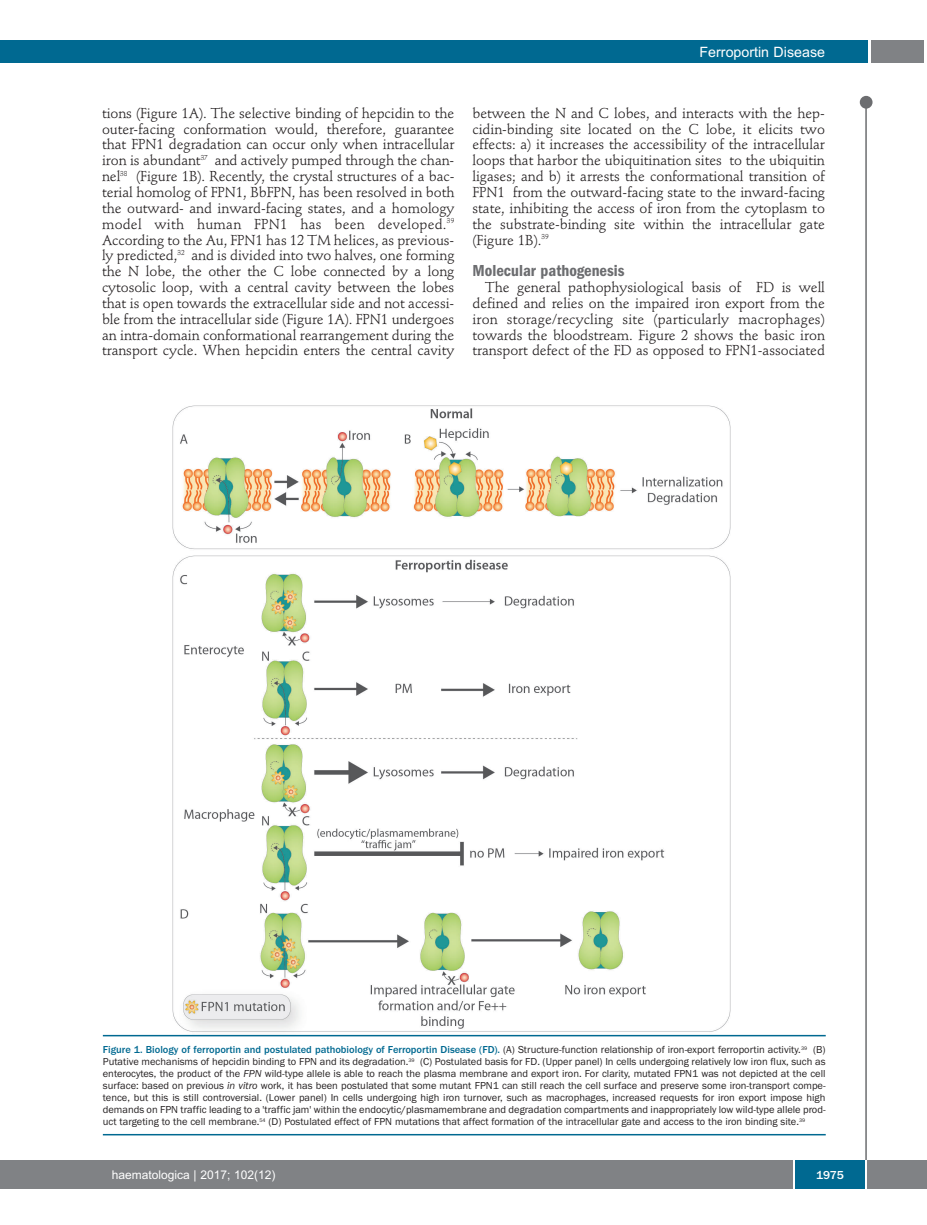
<style>
.page{position:relative;width:927px;height:1225px;background:#fff}
.page>*{position:absolute;margin:0;border:0;box-sizing:border-box;transform-origin:0 0}
.t1{font:600 condensed 16.5px "Franklin Gothic";color:#6c6d70}
.t2{font:14.25px/15.9px "Stempel Schneidler";letter-spacing:-.005em;color:#231f20;text-align:justify}
.t3{font:14.25px "Arial";color:#fff}
.t4{font:12px "Arial";color:#fff}
.t5{font:500 12px "Franklin Gothic";color:#fff}
.t6{font:10.5px/12px "Franklin Gothic";color:#231f20;text-align:justify}
.s1{font-weight:500;color:#006991}
.s2{font-style:italic}
</style>
<div class="page">
<div style="left:860px;top:96px;width:12px;height:13px;background:#6c6d70;border-radius:50%"></div>
<hr style="left:865px;top:98px;width:2px;height:1062px;background:#6c6d70">
<div style="left:871px;top:40px;width:52px;height:22px;background:#808285"></div>
<div style="left:18px;top:40px;width:849px;height:22px;background:#006991"></div>
<div style="left:17px;top:1160px;width:910px;height:28px;background:#808285"></div>
<div style="left:795px;top:1160px;width:70px;height:28px;background:#006991"></div>
<hr style="left:793px;top:1160px;width:2px;height:28px;background:#fff">
<hr style="left:865px;top:1160px;width:2px;height:28px;background:#fff">
<div style="left:0;top:40px;width:19px;height:22px;background:#006991"></div>
<div style="left:0;top:1160px;width:18px;height:28px;background:#808285"></div>
<img style="left:164px;top:405px;width:575px;height:630px">
<hr style="left:103px;top:1035px;width:723px;height:1px;background:#006991">
<hr style="left:103px;top:1134px;width:723px;height:1px;background:#006991">
<p class="t3" style="left:699px;top:44px;width:127px">Ferroportin Disease</p>
<p class="t2" style="left:102px;top:106px;width:354px">tions (Figure 1A). The selective binding of hepcidin to the outer-facing conformation would, therefore, guarantee that FPN1 degradation can occur only when intracellular iron is abundant<sup>37</sup> and actively pumped through the chan&shy;nel<sup>38</sup> (Figure 1B). Recently, the crystal structures of a bac&shy;terial homolog of FPN1, BbFPN, has been resolved in both the outward- and inward-facing states, and a homology model with human FPN1 has been developed.<sup>39<br></sup>According to the Au, FPN1 has 12 TM helices, as previous&shy;ly predicted,<sup>32</sup> and is divided into two halves, one forming the N lobe, the other the C lobe connected by a long cytosolic loop, with a central cavity between the lobes that is open towards the extracellular side and not accessi&shy;ble from the intracellular side (Figure 1A). FPN1 undergoes an intra-domain conformational rearrangement during the transport cycle. When hepcidin enters the central cavity</p>
<p class="t2" style="left:472px;top:106px;width:354px">between the N and C lobes, and interacts with the hep&shy;cidin-binding site located on the C lobe, it elicits two effects: a) it increases the accessibility of the intracellular loops that harbor the ubiquitination sites to the ubiquitin ligases; and b) it arrests the conformational transition of FPN1 from the outward-facing state to the inward-facing state, inhibiting the access of iron from the cytoplasm to the substrate-binding site within the intracellular gate (Figure 1B).<sup>39</sup></p>
<p class="t1" style="left:472px;top:265px;width:154px">Molecular pathogenesis</p>
<p class="t2" style="left:472px;top:280px;width:354px;text-indent:13px">The general pathophysiological basis of FD is well defined and relies on the impaired iron export from the iron storage/recycling site (particularly macrophages) towards the bloodstream. Figure 2 shows the basic iron transport defect of the FD as opposed to FPN1-associated</p>
<p class="t6" style="left:103px;top:1043px;width:724px"><span class="s1">Figure 1. Biology of ferroportin and postulated pathobiology of Ferroportin Disease (FD).</span> (A) Structure-function relationship of iron-export ferroportin activity.<sup>39</sup> (B)<br>Putative mechanisms of hepcidin binding to FPN and its degradation.<sup>39</sup> (C) Postulated basis for FD. (Upper panel) In cells undergoing relatively low iron flux, such as enterocytes, the product of the <span class="s2">FPN</span> wild-type allele is able to reach the plasma membrane and export iron. For clarity, mutated FPN1 was not depicted at the cell surface: based on previous <span class="s2">in vitro</span> work, it has been postulated that some mutant FPN1 can still reach the cell surface and preserve some iron-transport compe&shy;tence, but this is still controversial. (Lower panel) In cells undergoing high iron turnover, such as macrophages, increased requests for iron export impose high demands on FPN traffic leading to a 'traffic jam' within the endocytic/plasmamembrane and degradation compartments and inappropriately low wild-type allele prod&shy;uct targeting to the cell membrane.<sup>54</sup> (D) Postulated effect of FPN mutations that affect formation of the intracellular gate and access to the iron binding site.<sup>39</sup></p>
<p class="t4" style="left:112px;top:1167px;width:165px">haematologica | 2017; 102(12)</p>
<p class="t5" style="left:816px;top:1167px;width:29px">1975</p>
</div>
